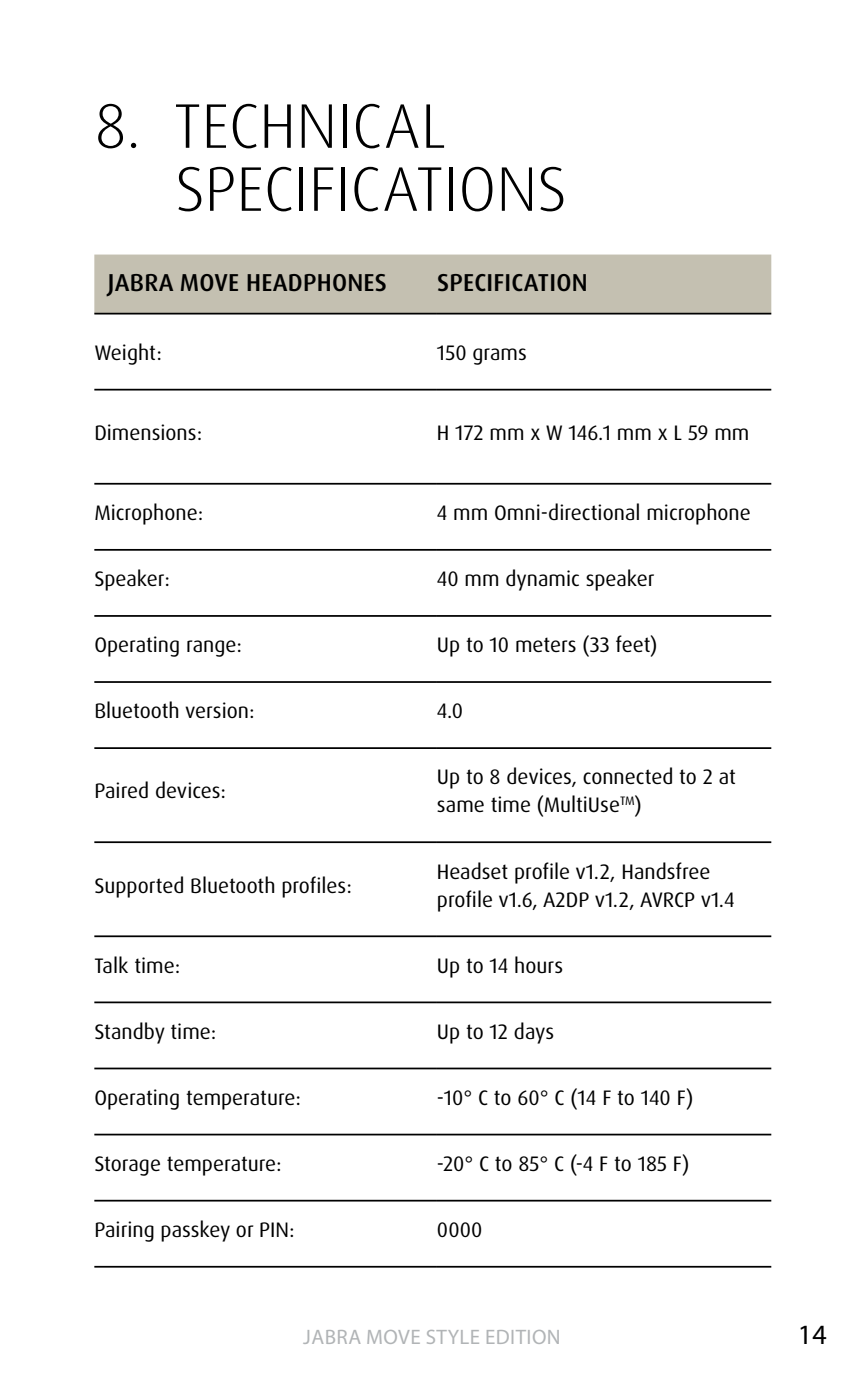
<style>
.page{position:relative;width:864px;height:1389px;background:#fff}
.page>*{position:absolute;margin:0;border:0;box-sizing:border-box;transform-origin:0 0}
.t1{font:300 63px/63px "Dax Pro";letter-spacing:.005em;color:#000}
.t2{font:28px "Myriad Pro";color:#000}
.t3{font:500 24.5px "Dax Pro";letter-spacing:.01em;color:#000}
.t4{font:21px/28px "Dax Pro";color:#000}
.t5{font:21px "Myriad Pro";letter-spacing:.02em;color:#b1b4b6}
</style>
<div class="page">
<div style="left:94px;top:255px;width:677px;height:58px;background:#c4c0b1"></div>
<svg style="left:94px;top:388px;width:677px;height:878px"></svg>
<hr style="left:94px;top:389px;width:343px;height:2px;background:#000">
<hr style="left:437px;top:389px;width:334px;height:2px;background:#000">
<hr style="left:94px;top:483px;width:343px;height:2px;background:#000">
<hr style="left:437px;top:483px;width:334px;height:2px;background:#000">
<hr style="left:94px;top:549px;width:343px;height:2px;background:#000">
<hr style="left:437px;top:549px;width:334px;height:2px;background:#000">
<hr style="left:94px;top:615px;width:343px;height:2px;background:#000">
<hr style="left:437px;top:615px;width:334px;height:2px;background:#000">
<hr style="left:94px;top:313px;width:343px;height:2px;background:#000">
<hr style="left:437px;top:313px;width:334px;height:2px;background:#000">
<hr style="left:94px;top:681px;width:343px;height:2px;background:#000">
<hr style="left:437px;top:681px;width:334px;height:2px;background:#000">
<hr style="left:94px;top:747px;width:343px;height:2px;background:#000">
<hr style="left:437px;top:747px;width:334px;height:2px;background:#000">
<hr style="left:94px;top:841px;width:343px;height:2px;background:#000">
<hr style="left:437px;top:841px;width:334px;height:2px;background:#000">
<hr style="left:94px;top:935px;width:343px;height:2px;background:#000">
<hr style="left:437px;top:935px;width:334px;height:2px;background:#000">
<hr style="left:94px;top:1002px;width:343px;height:1px;background:#000">
<hr style="left:437px;top:1002px;width:334px;height:1px;background:#000">
<hr style="left:94px;top:1068px;width:343px;height:1px;background:#000">
<hr style="left:437px;top:1068px;width:334px;height:1px;background:#000">
<hr style="left:94px;top:1134px;width:343px;height:1px;background:#000">
<hr style="left:437px;top:1134px;width:334px;height:1px;background:#000">
<hr style="left:94px;top:1200px;width:343px;height:2px;background:#000">
<hr style="left:437px;top:1200px;width:334px;height:2px;background:#000">
<hr style="left:94px;top:1266px;width:343px;height:2px;background:#000">
<hr style="left:437px;top:1266px;width:334px;height:2px;background:#000">
<h1 class="t1" style="left:175px;top:95px;width:393px;text-indent:-81px">8. TECHNICAL<br>SPECIFICATIONS</h1>
<p class="t3" style="left:108px;top:267px;width:280px">JABRA MOVE HEADPHONES</p>
<p class="t3" style="left:437px;top:267px;width:152px">SPECIFICATION</p>
<p class="t4" style="left:94px;top:339px;width:69px">Weight:</p>
<p class="t4" style="left:437px;top:339px;width:91px">150 grams</p>
<p class="t4" style="left:94px;top:419px;width:109px">Dimensions:</p>
<p class="t4" style="left:437px;top:419px;width:314px">H 172 mm x W 146.1 mm x L 59 mm</p>
<p class="t4" style="left:94px;top:499px;width:110px">Microphone:</p>
<p class="t4" style="left:437px;top:499px;width:315px">4 mm Omni-directional microphone</p>
<p class="t4" style="left:94px;top:565px;width:77px">Speaker:</p>
<p class="t4" style="left:437px;top:565px;width:219px">40 mm dynamic speaker</p>
<p class="t4" style="left:94px;top:631px;width:149px">Operating range:</p>
<p class="t4" style="left:437px;top:631px;width:222px">Up to 10 meters (33 feet)</p>
<p class="t4" style="left:94px;top:697px;width:162px">Bluetooth version:</p>
<p class="t4" style="left:437px;top:697px;width:28px">4.0</p>
<p class="t4" style="left:94px;top:777px;width:133px">Paired devices:</p>
<p class="t4" style="left:94px;top:871px;width:259px">Supported Bluetooth profiles:</p>
<p class="t4" style="left:437px;top:763px;width:300px">Up to 8 devices, connected to 2 at same time (MultiUse<sup>TM</sup>)</p>
<p class="t4" style="left:437px;top:857px;width:299px">Headset profile v1.2, Handsfree profile v1.6, A2DP v1.2, AVRCP v1.4</p>
<p class="t4" style="left:94px;top:951px;width:87px">Talk time:</p>
<p class="t4" style="left:437px;top:951px;width:128px">Up to 14 hours</p>
<p class="t4" style="left:94px;top:1017px;width:123px">Standby time:</p>
<p class="t4" style="left:437px;top:1017px;width:119px">Up to 12 days</p>
<p class="t4" style="left:94px;top:1084px;width:208px">Operating temperature:</p>
<p class="t4" style="left:437px;top:1084px;width:258px">-10° C to 60° C (14 F to 140 F)</p>
<p class="t4" style="left:94px;top:1150px;width:189px">Storage temperature:</p>
<p class="t4" style="left:437px;top:1150px;width:254px">-20° C to 85° C (-4 F to 185 F)</p>
<p class="t4" style="left:94px;top:1216px;width:202px">Pairing passkey or PIN:</p>
<p class="t4" style="left:437px;top:1216px;width:47px">0000</p>
<p class="t5" style="left:303px;top:1324px;width:259px">JABRA MOVE STYLE EDITION</p>
<h2 class="t2" style="left:797px;top:1317px;width:30px">14</h2>
</div>
